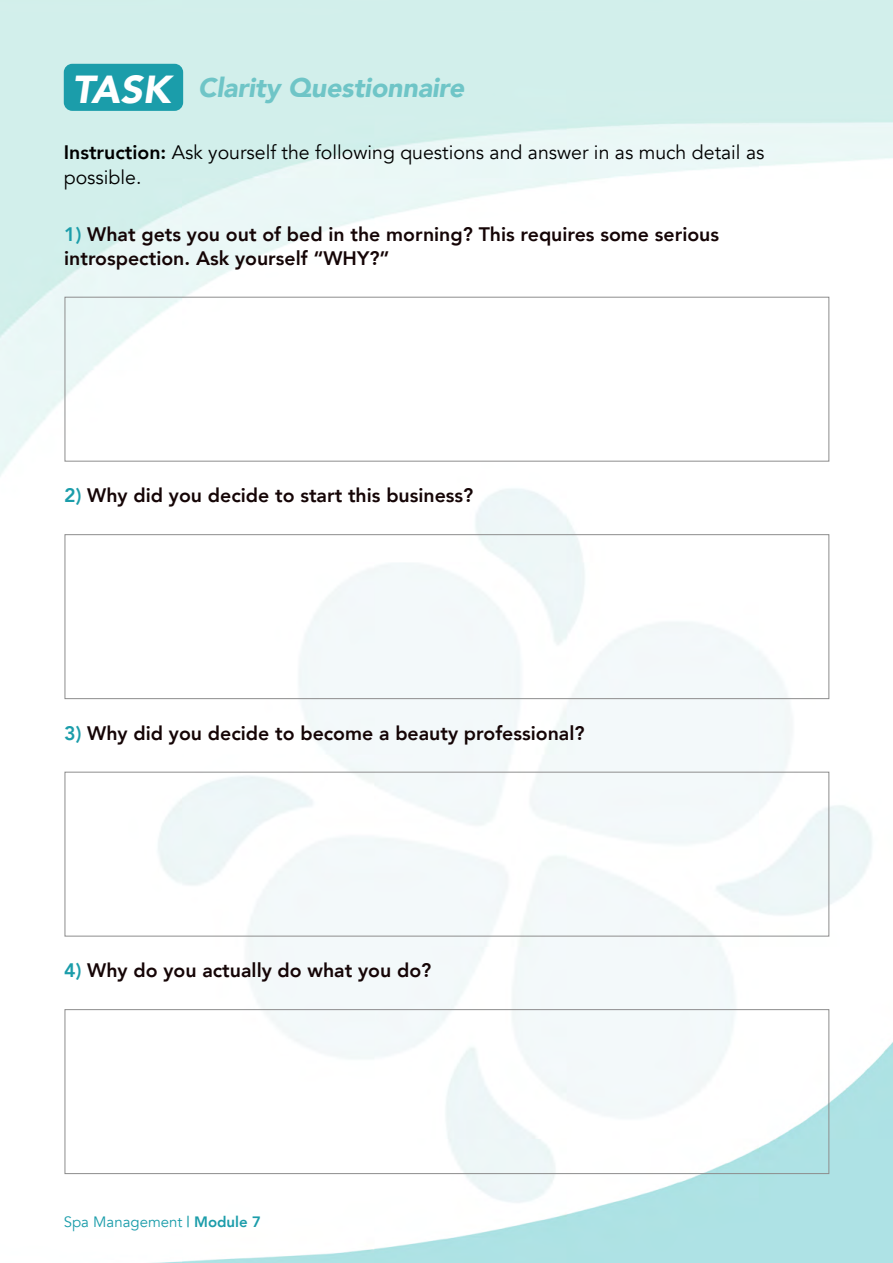
<style>
.page{position:relative;width:893px;height:1263px;background:#fff}
.page>*{position:absolute;margin:0;border:0;box-sizing:border-box;transform-origin:0 0}
.t1{font:italic 900 39px "Avenir";color:#fff}
.t2{font:italic 900 27px "Avenir";letter-spacing:-.01em;color:#6fc5c7}
.t3{font:800 19.5px/24.3px "Avenir";color:#150506}
.t4{font:19.5px/25.5px "Avenir";color:#000}
.t5{font:15px "Avenir";color:#1b9daa}
.s1{font-weight:800}
.s2{color:#1b9daa}
.s3{font-weight:500}
</style>
<div class="page">
<img style="left:0;top:0;width:893px;height:1263px">
<div style="left:64px;top:64px;width:119px;height:47px;background:#1b9daa;border-radius:9px"></div>
<div style="left:65px;top:297px;width:764px;height:164px;border:1px solid #8d8d8d"></div>
<div style="left:65px;top:534px;width:764px;height:165px;border:1px solid #8d8d8d"></div>
<div style="left:65px;top:772px;width:764px;height:164px;border:1px solid #8d8d8d"></div>
<div style="left:65px;top:1009px;width:764px;height:165px;border:1px solid #8d8d8d"></div>
<h1 class="t1" style="left:72px;top:57px;width:100px">TASK</h1>
<h2 class="t2" style="left:198px;top:65px;width:268px">Clarity Questionnaire</h2>
<p class="t4" style="left:64px;top:140px;width:702px"><span class="s1">Instruction:</span> Ask yourself the following questions and answer in as much detail as possible.</p>
<p class="t3" style="left:64px;top:222px;width:656px"><span class="s2">1)</span> What gets you out of bed in the morning? This requires some serious introspection. Ask yourself “WHY?”</p>
<p class="t3" style="left:64px;top:483px;width:411px"><span class="s2">2)</span> Why did you decide to start this business?</p>
<p class="t3" style="left:64px;top:721px;width:522px"><span class="s2">3)</span> Why did you decide to become a beauty professional?</p>
<p class="t3" style="left:64px;top:958px;width:369px"><span class="s2">4)</span> Why do you actually do what you do?</p>
<p class="t5" style="left:64px;top:1213px;width:199px">Spa Management <span class="s3">|</span> <span class="s1">Module 7</span></p>
</div>
